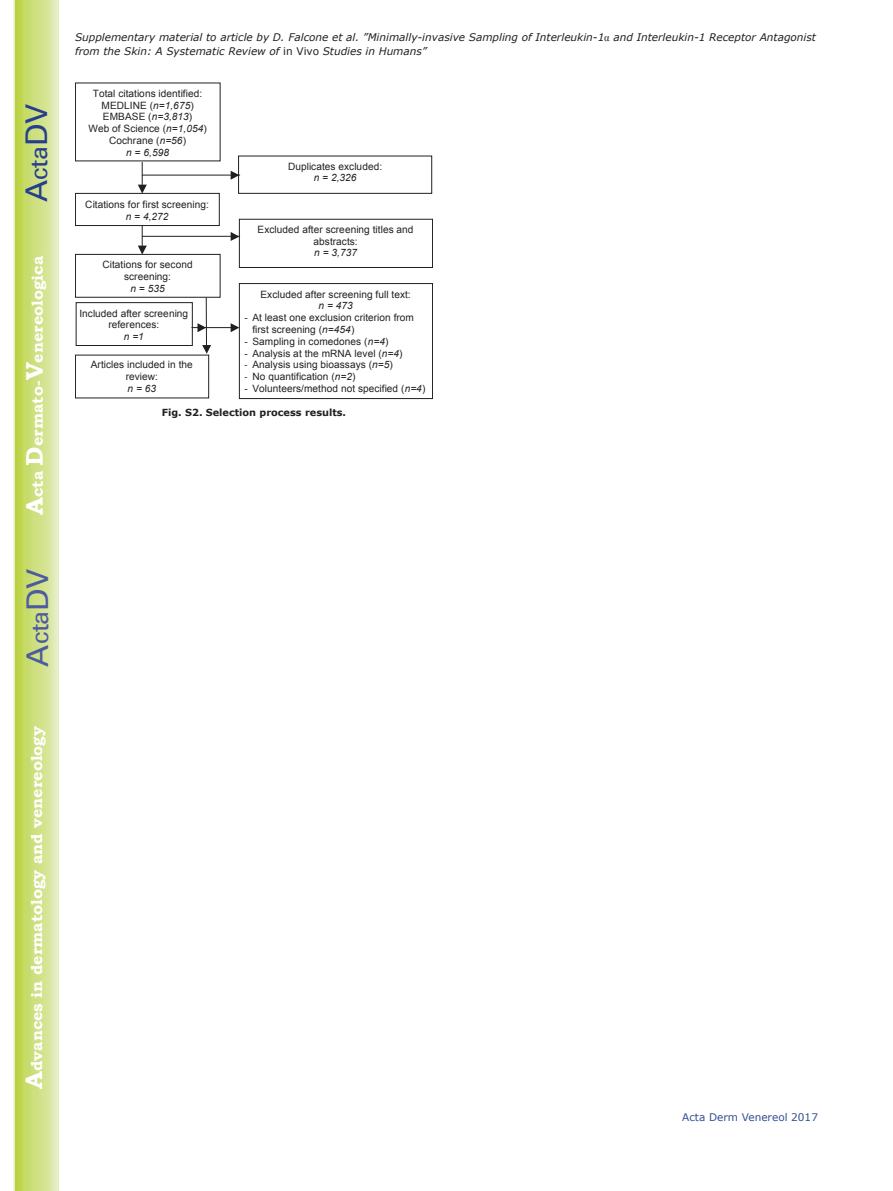
<style>
.page{position:relative;width:893px;height:1191px;background:#fff}
.page>*{position:absolute;margin:0;border:0;box-sizing:border-box;transform-origin:0 0}
.t1{font:30px "Univers";color:#4d5a9e}
.t2{font:30px "Univers";color:#253f8e}
.t3{font:700 15.75px "Bookman Old Style";color:#fff}
.t4{font:italic 10.5px/13.5px "Verdana";color:#231f20}
.t5{font:10.5px "Verdana";color:#324f95}
.t6{font:10.05px/11.7px "Arial";letter-spacing:.005em;color:#231f20;text-align:center}
.t7{font:italic 10.05px "Arial";letter-spacing:.005em;color:#231f20}
.t8{font:700 9.75px "Verdana";color:#231f20}
.s1{font-size:24px}
.s2{font-family:"Times New Roman";font-style:normal}
.s3{font-style:normal}
.s4{font-style:italic}
.s5{font-size:9px}
</style>
<div class="page">
<svg style="left:14px;top:0;width:45px;height:1191px;background:#cfe084"></svg>
<svg style="left:138px;top:162px;width:9px;height:31px"></svg>
<div style="left:75px;top:193px;width:145px;height:33px;border:1px solid #231f20"></div>
<svg style="left:138px;top:226px;width:9px;height:28px"></svg>
<hr style="left:142px;top:236px;width:98px;height:1px;background:#231f20">
<svg style="left:231px;top:232px;width:8px;height:9px"></svg>
<div style="left:239px;top:219px;width:194px;height:49px;border:1px solid #231f20"></div>
<div style="left:75px;top:254px;width:146px;height:44px;border:1px solid #231f20"></div>
<hr style="left:206px;top:298px;width:1px;height:47px;background:#231f20">
<svg style="left:202px;top:345px;width:9px;height:9px"></svg>
<hr style="left:197px;top:327px;width:40px;height:1px;background:#231f20">
<svg style="left:231px;top:323px;width:8px;height:9px"></svg>
<div style="left:76px;top:302px;width:117px;height:44px;border:1px solid #231f20"></div>
<div style="left:239px;top:283px;width:194px;height:116px;border:1px solid #231f20"></div>
<svg style="left:192px;top:323px;width:14px;height:9px"></svg>
<hr style="left:142px;top:175px;width:98px;height:1px;background:#231f20">
<svg style="left:231px;top:171px;width:7px;height:9px"></svg>
<div style="left:238px;top:156px;width:194px;height:38px;border:1px solid #231f20"></div>
<h1 class="t2" style="left:19px;top:202px;width:100px;rotate:-90deg">A<span class="s1">cta</span>DV</h1>
<h2 class="t3" style="left:28px;top:515px;width:260px;rotate:-90deg"><span class="s1">A</span>cta <span class="s1">D</span>ermato-<span class="s1">V</span>enereologica</h2>
<h1 class="t1" style="left:20px;top:666px;width:100px;rotate:-90deg">A<span class="s1">cta</span>DV</h1>
<h2 class="t3" style="left:27px;top:1088px;width:364px;rotate:-90deg"><span class="s1">A</span>dvances in dermatology and venereology</h2>
<p class="t4" style="left:75px;top:31px;width:742px">Supplementary material to article by D. Falcone et al. ”Minimally-invasive Sampling of Interleukin-1<span class="s2">α</span> and Interleukin-1 Receptor Antagonist from the Skin: A Systematic Review of <span class="s3">in Vivo</span> Studies in Humans”</p>
<p class="t6" style="left:88px;top:88px;width:120px">Total citations identified:<br>MEDLINE (<span class="s4">n=1,675</span>)<br>EMBASE (<span class="s4">n=3,813</span>)<br>Web of Science (<span class="s4">n=1,054</span>)<br>Cochrane (<span class="s4">n=56</span>)<br><span class="s4">n = 6,598</span></p>
<p class="t6" style="left:85px;top:199px;width:125px">Citations for first screening:</p>
<p class="t7" style="left:126px;top:210px;width:44px">n = 4,272</p>
<p class="t6" style="left:102px;top:259px;width:92px">Citations for second screening:</p>
<p class="t7" style="left:130px;top:282px;width:36px">n = 535</p>
<p class="t6" style="left:79px;top:307px;width:110px">Included after screening references:</p>
<p class="t7" style="left:124px;top:330px;width:22px">n =1</p>
<p class="t6" style="left:91px;top:359px;width:104px">Articles included in the review:</p>
<p class="t7" style="left:128px;top:382px;width:30px">n=63</p>
<p class="t6" style="left:288px;top:160px;width:96px">Duplicates excluded:</p>
<p class="t7" style="left:314px;top:171px;width:44px">n = 2,326</p>
<p class="t6" style="left:258px;top:224px;width:157px">Excluded after screening titles and abstracts:</p>
<p class="t7" style="left:314px;top:246px;width:44px">n = 3,737</p>
<p class="t6" style="left:260px;top:288px;width:152px">Excluded after screening full text:</p>
<p class="t7" style="left:318px;top:299px;width:36px">n = 473</p>
<p class="t6" style="left:252px;top:311px;width:163px;text-align:left;text-indent:-8px">- At least one exclusion criterion from first screening (<span class="s4">n=454</span>)</p>
<p class="t6" style="left:244px;top:335px;width:146px">- Sampling in comedones (<span class="s4">n=4</span>)</p>
<p class="t6" style="left:244px;top:347px;width:160px">- Analysis at the mRNA level (<span class="s4">n=4</span>)</p>
<p class="t6" style="left:244px;top:359px;width:150px"><span class="s5">-</span> Analysis using bioassays (<span class="s4">n=5</span>)</p>
<p class="t6" style="left:244px;top:371px;width:113px"><span class="s5">-</span> No quantification (<span class="s4">n=2</span>)</p>
<p class="t6" style="left:244px;top:383px;width:182px">- Volunteers/method not specified (<span class="s4">n=4</span>)</p>
<p class="t8" style="left:162px;top:405px;width:186px">Fig. S2. Selection process results.</p>
<p class="t5" style="left:682px;top:1109px;width:137px">Acta Derm Venereol 2017</p>
</div>
